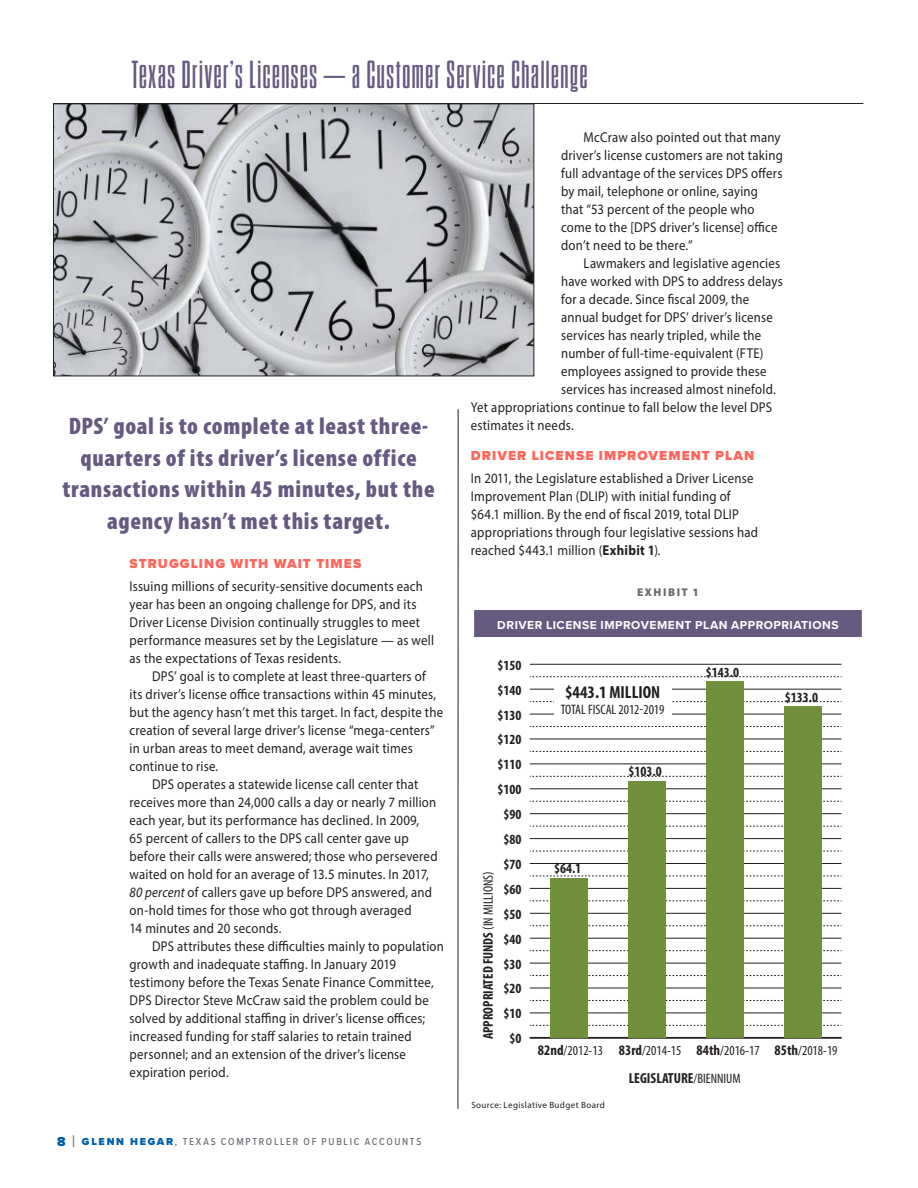
<style>
.page{position:relative;width:918px;height:1188px;background:#fff}
.page>*{position:absolute;margin:0;border:0;box-sizing:border-box;transform-origin:0 0}
.so_inside_storyHead{font:700 39px "Dharma Gothic C";letter-spacing:.035em;color:#665a81;scale:1.1 1}
.rainy__pull_quote{font:900 condensed 24px/31.5px "Myriad Pro";letter-spacing:.03em;color:#665a81;text-align:center}
.t1{font:700 condensed 17.55px "Myriad Pro";color:#231f20}
.t2{font:700 condensed 14.55px "Myriad Pro";color:#231f20}
.so_body_indent{font:14.25px/18px "Myriad Pro";letter-spacing:.015em;color:#231f20;scale:.9 1}
.so_Body{font:14.25px/18px "Myriad Pro";letter-spacing:.015em;color:#231f20;scale:.9 1}
.t3{font:700 condensed 14.1px "Myriad Pro";color:#231f20}
.t4{font:condensed 13.65px "Myriad Pro";color:#231f20}
.so_body_subhead{font:900 13.5px "Proxima Nova";letter-spacing:.08em;color:#ff675d}
.so_graph_1_line_titl{font:700 12px "Proxima Nova";letter-spacing:.045em;color:#fff}
.so_exhib{font:900 11.25px "Myriad Pro";letter-spacing:.14em;color:#676c72}
.t5{font:500 10.5px "Proxima Nova Cond";letter-spacing:.16em;color:#676c72}
.so_source{font:9px "Myriad Pro";letter-spacing:.04em;color:#231f20}
.s1{font-style:italic}
.s2{font-family:"Proxima Nova";font-weight:900;font-size:13.5px;color:#0060aa}
.s3{font-family:"Roboto Slab";font-weight:400;font-size:13.5px}
.s4{font-family:"Proxima Nova";font-weight:900;color:#0060aa}
.s5{font-weight:400;color:#0060aa}
.s6{font-weight:700}
.s7{font-weight:400;font-size:13.65px}
.s8{font-weight:700;font-size:14.55px}
</style>
<div class="page">
<hr style="left:458px;top:409px;width:1px;height:700px;background:#231f20">
<img style="left:55px;top:106px;width:477px;height:268px">
<div style="left:53px;top:104px;width:481px;height:272px;border:1px solid #231f20"></div>
<hr style="left:53px;top:103px;width:810px;height:1px;background:#231f20">
<div style="left:474px;top:610px;width:388px;height:27px;background:#665a81"></div>
<hr style="left:530px;top:1037px;width:312px;height:2px;background:#231f20">
<svg style="left:530px;top:1038px;width:312px;height:1px"></svg>
<svg style="left:530px;top:1025px;width:312px;height:1px"></svg>
<hr style="left:530px;top:1013px;width:312px;height:1px;background:#231f20">
<svg style="left:530px;top:1000px;width:312px;height:1px"></svg>
<hr style="left:530px;top:988px;width:312px;height:1px;background:#231f20">
<svg style="left:530px;top:975px;width:312px;height:1px"></svg>
<hr style="left:530px;top:963px;width:312px;height:1px;background:#231f20">
<svg style="left:530px;top:950px;width:312px;height:1px"></svg>
<hr style="left:530px;top:938px;width:312px;height:1px;background:#231f20">
<svg style="left:530px;top:925px;width:312px;height:1px"></svg>
<hr style="left:530px;top:913px;width:312px;height:1px;background:#231f20">
<svg style="left:530px;top:901px;width:312px;height:1px"></svg>
<hr style="left:530px;top:888px;width:312px;height:1px;background:#231f20">
<svg style="left:530px;top:876px;width:312px;height:1px"></svg>
<hr style="left:530px;top:863px;width:312px;height:1px;background:#231f20">
<svg style="left:530px;top:851px;width:312px;height:1px"></svg>
<hr style="left:530px;top:838px;width:312px;height:1px;background:#231f20">
<svg style="left:530px;top:826px;width:312px;height:1px"></svg>
<hr style="left:530px;top:813px;width:312px;height:1px;background:#231f20">
<svg style="left:530px;top:801px;width:312px;height:1px"></svg>
<hr style="left:530px;top:789px;width:312px;height:1px;background:#231f20">
<svg style="left:530px;top:776px;width:312px;height:1px"></svg>
<hr style="left:530px;top:764px;width:312px;height:1px;background:#231f20">
<svg style="left:530px;top:751px;width:312px;height:1px"></svg>
<hr style="left:530px;top:739px;width:312px;height:1px;background:#231f20">
<svg style="left:530px;top:726px;width:312px;height:1px"></svg>
<hr style="left:530px;top:714px;width:312px;height:1px;background:#231f20">
<svg style="left:530px;top:701px;width:312px;height:1px"></svg>
<hr style="left:530px;top:689px;width:312px;height:1px;background:#231f20">
<svg style="left:530px;top:676px;width:312px;height:1px"></svg>
<hr style="left:530px;top:664px;width:312px;height:1px;background:#231f20">
<div style="left:550px;top:878px;width:37px;height:160px;background:#70903b"></div>
<div style="left:628px;top:781px;width:37px;height:257px;background:#70903b"></div>
<div style="left:706px;top:682px;width:37px;height:356px;background:#70903b"></div>
<div style="left:784px;top:707px;width:37px;height:331px;background:#70903b"></div>
<div style="left:554px;top:680px;width:118px;height:43px;background:#fff"></div>
<p class="so_inside_storyHead" style="left:132px;top:57px;width:416px">Texas Driver’s Licenses – a Customer Service Challenge</p>
<p class="rainy__pull_quote" style="left:62px;top:410px;width:374px">DPS’ goal is to complete at least three&shy;quarters of its driver’s license office transactions within 45 minutes, but the agency hasn’t met this target.</p>
<h3 class="so_body_subhead" style="left:130px;top:553px;width:233px">STRUGGLING WITH WAIT TIMES</h3>
<p class="so_Body" style="left:130px;top:577px;width:340px">Issuing millions of security-sensitive documents each year has been an ongoing challenge for DPS, and its Driver License Division continually struggles to meet performance measures set by the Legislature — as well as the expectations of Texas residents.</p>
<p class="so_body_indent" style="left:130px;top:667px;width:350px;text-indent:22px">DPS’ goal is to complete at least three-quarters of<br>its driver’s license office transactions within 45 minutes, but the agency hasn’t met this target. In fact, despite the creation of several large driver’s license “mega-centers” in urban areas to meet demand, average wait times continue to rise.</p>
<p class="so_body_indent" style="left:130px;top:775px;width:344px;text-indent:22px">DPS operates a statewide license call center that receives more than 24,000 calls a day or nearly 7 million each year, but its performance has declined. In 2009,<br>65 percent of callers to the DPS call center gave up before their calls were answered; those who persevered waited on hold for an average of 13.5 minutes. In 2017, <span class="s1">80 percent</span> of callers gave up before DPS answered, and on-hold times for those who got through averaged<br>14 minutes and 20 seconds.</p>
<p class="so_body_indent" style="left:130px;top:937px;width:351px;text-indent:22px">DPS attributes these difficulties mainly to population growth and inadequate staffing. In January 2019 testimony before the Texas Senate Finance Committee, DPS Director Steve McCraw said the problem could be solved by additional staffing in driver’s license offices; increased funding for staff salaries to retain trained personnel; and an extension of the driver’s license expiration period.</p>
<p class="t5" style="left:57px;top:1134px;width:366px"><span class="s2">8</span> <span class="s3">|</span> <span class="s4">GLENN HEGAR</span><span class="s5">,</span> TEXAS COMPTROLLER OF PUBLIC ACCOUNTS</p>
<p class="so_body_indent" style="left:561px;top:128px;width:248px;text-indent:22px">McCraw also pointed out that many driver’s license customers are not taking full advantage of the services DPS offers by mail, telephone or online, saying that “53 percent of the people who come to the [DPS driver’s license] office don’t need to be there.”</p>
<p class="so_body_indent" style="left:584px;top:254px;width:220px">Lawmakers and legislative agencies</p>
<p class="so_body_indent" style="left:561px;top:272px;width:248px">have worked with DPS to address delays</p>
<p class="so_body_indent" style="left:561px;top:290px;width:211px">for a decade. Since fiscal 2009, the</p>
<p class="so_body_indent" style="left:561px;top:308px;width:237px">annual budget for DPS’ driver’s license</p>
<p class="so_body_indent" style="left:561px;top:326px;width:224px">services has nearly tripled, while the</p>
<p class="so_body_indent" style="left:561px;top:344px;width:227px">number of full-time-equivalent (FTE)</p>
<p class="so_body_indent" style="left:561px;top:362px;width:230px">employees assigned to provide these</p>
<p class="so_body_indent" style="left:561px;top:380px;width:240px">services has increased almost ninefold.</p>
<p class="so_body_indent" style="left:471px;top:398px;width:336px">Yet appropriations continue to fall below the level DPS</p>
<p class="so_body_indent" style="left:471px;top:416px;width:116px">estimates it needs.</p>
<h3 class="so_body_subhead" style="left:471px;top:446px;width:285px">DRIVER LICENSE IMPROVEMENT PLAN</h3>
<p class="so_Body" style="left:471px;top:469px;width:321px">In 2011, the Legislature established a Driver License Improvement Plan (DLIP) with initial funding of $64.1 million. By the end of fiscal 2019, total DLIP appropriations through four legislative sessions had reached $443.1 million (<span class="s6">Exhibit 1</span>).</p>
<p class="so_exhib" style="left:637px;top:584px;width:64px">EXHIBIT 1</p>
<p class="so_graph_1_line_titl" style="left:497px;top:617px;width:343px">DRIVER LICENSE IMPROVEMENT PLAN APPROPRIATIONS</p>
<p class="t3" style="left:497px;top:656px;width:25px">$150</p>
<p class="t3" style="left:497px;top:681px;width:25px">$140</p>
<p class="t3" style="left:497px;top:706px;width:25px">$130</p>
<p class="t3" style="left:497px;top:731px;width:25px">$120</p>
<p class="t3" style="left:497px;top:756px;width:25px">$110</p>
<p class="t3" style="left:497px;top:781px;width:25px">$100</p>
<p class="t3" style="left:503px;top:806px;width:19px">$90</p>
<p class="t3" style="left:479px;top:1039px;width:170px;rotate:-90deg">APPROPRIATED FUNDS <span class="s7">(IN MILLIONS)</span></p>
<p class="t3" style="left:503px;top:831px;width:19px">$80</p>
<p class="t3" style="left:503px;top:855px;width:19px">$70</p>
<p class="t3" style="left:503px;top:880px;width:19px">$60</p>
<p class="t3" style="left:503px;top:905px;width:19px">$50</p>
<p class="t3" style="left:503px;top:930px;width:19px">$40</p>
<p class="t3" style="left:503px;top:955px;width:19px">$30</p>
<p class="t3" style="left:503px;top:980px;width:19px">$20</p>
<p class="t3" style="left:503px;top:1005px;width:19px">$10</p>
<p class="t3" style="left:509px;top:1030px;width:13px">$0</p>
<p class="t1" style="left:565px;top:681px;width:97px">$443.1 MILLION</p>
<p class="t4" style="left:561px;top:702px;width:105px">TOTAL FISCAL 2012-2019</p>
<p class="t3" style="left:554px;top:859px;width:29px">$64.1</p>
<p class="t3" style="left:629px;top:763px;width:35px">$103.0</p>
<p class="t3" style="left:706px;top:663px;width:35px">$143.0</p>
<p class="t3" style="left:785px;top:689px;width:35px">$133.0</p>
<p class="t4" style="left:538px;top:1042px;width:301px"><span class="s8">82nd</span>/2012-13 <span class="s8">83rd</span>/2014-15 <span class="s8">84th</span>/2016-17 <span class="s8">85th</span>/2018-19</p>
<p class="t2" style="left:629px;top:1069px;width:113px">LEGISLATURE<span class="s7">/BIENNIUM</span></p>
<p class="so_source" style="left:471px;top:1100px;width:135px">Source: Legislative Budget Board</p>
</div>
